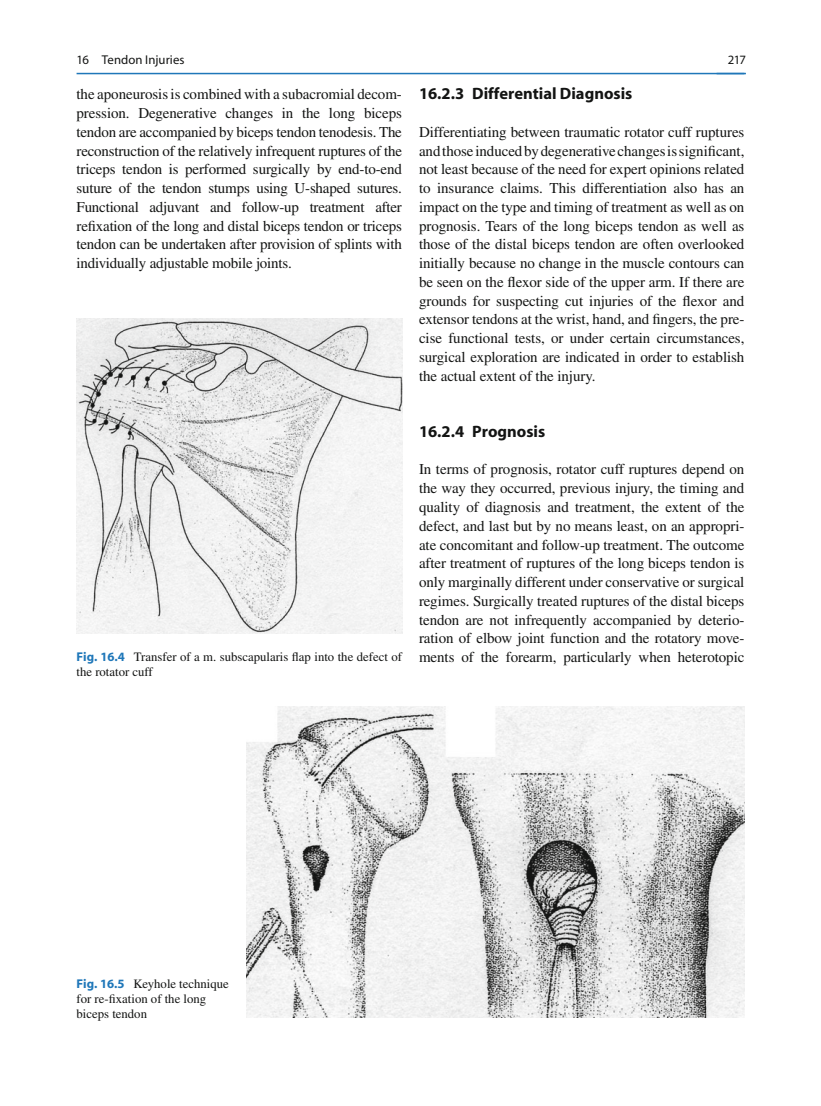
<style>
.page{position:relative;width:821px;height:1106px;background:#fff}
.page>*{position:absolute;margin:0;border:0;box-sizing:border-box;transform-origin:0 0}
.t1{font:700 16.5px "Myriad";color:#131413}
.t2{font:15px/18.8px "Times";letter-spacing:-.005em;color:#131413;text-align:justify}
.t3{font:12.75px/15px "Times";color:#131413}
.t4{font:12.75px "Myriad";letter-spacing:.005em;color:#131413}
.s1{font-family:"Myriad";font-weight:700;color:#1f77b9}
.s2{font-size:15px}
</style>
<div class="page">
<hr style="left:716px;top:73px;width:30px;height:1px;background:#1f77b9">
<hr style="left:77px;top:73px;width:667px;height:1px;background:#1f77b9">
<img style="left:77px;top:318px;width:325px;height:315px">
<img style="left:247px;top:706px;width:497px;height:311px">
<p class="t4" style="left:77px;top:55px;width:109px">16 Tendon Injuries</p>
<p class="t4" style="left:727px;top:55px;width:20px">217</p>
<p class="t2" style="left:77px;top:86px;width:327px">the aponeurosis is combined with a subacromial decom&shy;pression. Degenerative changes in the long biceps tendon are accompanied by biceps tendon tenodesis. The reconstruction of the relatively infrequent ruptures of the triceps tendon is performed surgically by end-to-end suture of the tendon stumps using U-shaped sutures.<br>Functional adjuvant and follow-up treatment after re fi xation of the long and distal biceps tendon or triceps tendon can be undertaken after provision of splints with individually adjustable mobile joints.</p>
<p class="t1" style="left:419px;top:88px;width:215px">16.2.3 Differential Diagnosis</p>
<p class="t2" style="left:419px;top:124px;width:327px">Differentiating between traumatic rotator cuff ruptures and those induced by degenerative changes is signi fi cant, not least because of the need for expert opinions related to insurance claims . This differentiation also has an impact on the type and timing of treatment as well as on prognosis. Tears of the long biceps tendon as well as those of the distal biceps tendon are often overlooked initially because no change in the muscle contours can be seen on the fl exor side of the upper arm. If there are grounds for suspecting cut injuries of the fl exor and extensor tendons at the wrist, hand, and fi ngers, the pre&shy;cise functional tests, or under certain circumstances, surgical exploration are indicated in order to establish the actual extent of the injury.</p>
<p class="t1" style="left:419px;top:425px;width:128px">16.2.4 Prognosis</p>
<p class="t2" style="left:419px;top:461px;width:327px">In terms of prognosis, rotator cuff ruptures depend on the way they occurred, previous injury, the timing and quality of diagnosis and treatment, the extent of the defect, and last but by no means least, on an appropri&shy;ate concomitant and follow-up treatment. The outcome after treatment of ruptures of the long biceps tendon is only marginally different under conservative or surgical regimes. Surgically treated ruptures of the distal biceps tendon are not infrequently accompanied by deterio&shy;ration of elbow joint function and the rotatory move-</p>
<p class="t3" style="left:77px;top:650px;width:669px"><span class="s1">Fig. 16.4</span> Transfer of a m. subscapularis fl ap into the defect of <span class="s2">ments of the forearm, particularly when heterotopic </span>the rotator cuff</p>
<p class="t3" style="left:77px;top:977px;width:154px"><span class="s1">Fig. 16.5</span> Keyhole technique for re- fi xation of the long biceps tendon</p>
</div>
